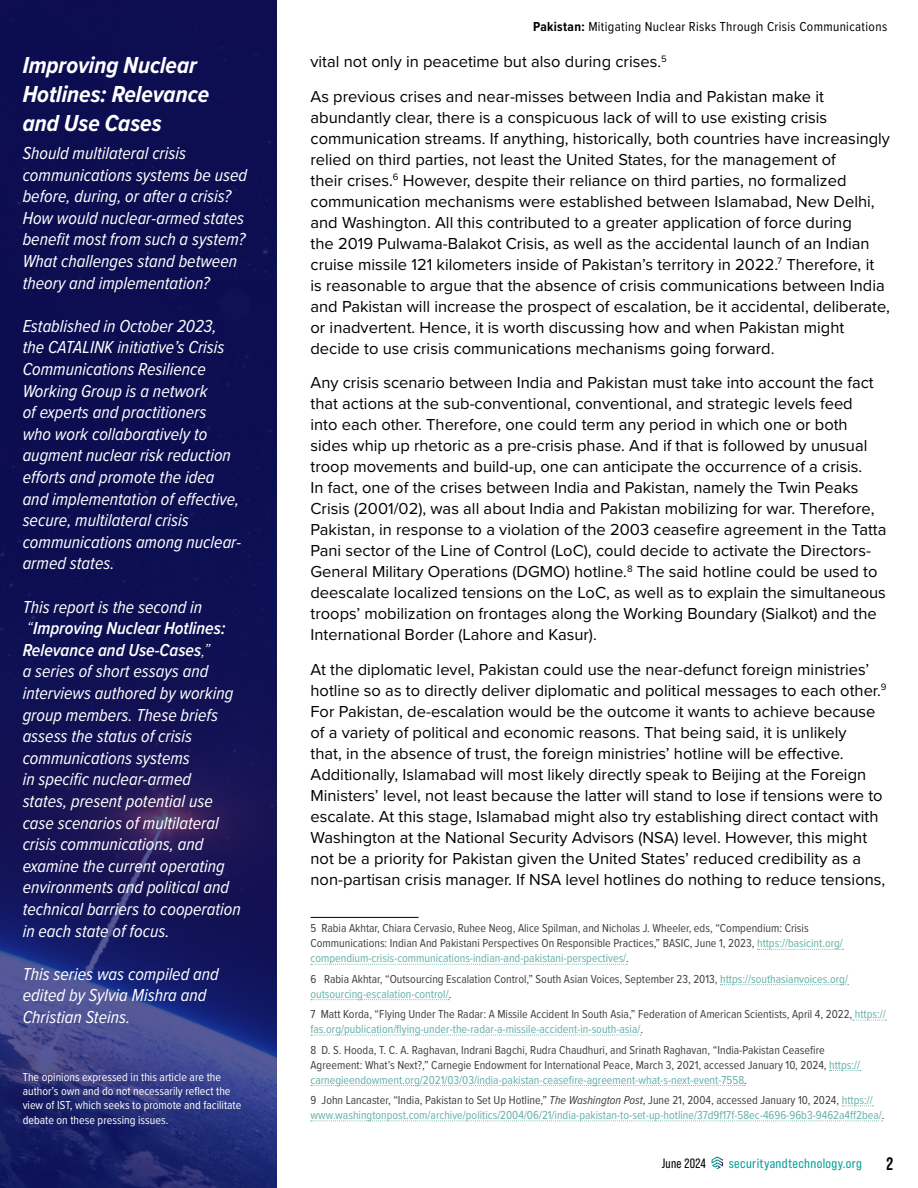
<style>
.page{position:relative;width:918px;height:1188px;background:#fff}
.page>*{position:absolute;margin:0;border:0;box-sizing:border-box;transform-origin:0 0}
.t1{font:italic 700 24px/28.8px "Proxima Nova Cond";color:#fff}
.t2{font:italic 18px/21.6px "Proxima Nova Cond";color:#fff}
.t3{font:italic 600 18px/21.6px "Proxima Nova Cond";color:#fff}
.t4{font:700 18px "Bebas Neue Pro";color:#000}
.t5{font:16.5px/21px "Proxima Nova";color:#000}
.t6{font:13.5px "Proxima Nova Cond";letter-spacing:.025em;color:#000}
.t7{font:13.5px "Bebas Neue Pro Sm E Rg";letter-spacing:.025em;color:#00a099}
.t8{font:13.5px "Bebas Neue Pro";letter-spacing:.025em;color:#000}
.footnotes{font:12px/15px "Proxima Nova Cond";color:#404040}
.footnotes-2{font:12px/15px "Proxima Nova Cond";color:#64b1a7}
.t9{font:12px/14.4px "Proxima Nova Cond";color:#fff}
.s1{font-weight:300}
.s2{font-weight:700}
.s3{color:#64b1a7}
.s4{color:#404040}
.s5{font-style:italic;color:#404040}
</style>
<div class="page">
<svg style="left:712px;top:1156px;width:11px;height:13px"></svg>
<hr style="left:310px;top:917px;width:108px;height:1px;background:#000">
<svg style="left:757px;top:949px;width:87px;height:1px"></svg>
<svg style="left:311px;top:964px;width:316px;height:1px"></svg>
<svg style="left:720px;top:984px;width:129px;height:1px"></svg>
<svg style="left:311px;top:999px;width:138px;height:1px"></svg>
<svg style="left:853px;top:1020px;width:34px;height:1px"></svg>
<svg style="left:311px;top:1035px;width:330px;height:1px"></svg>
<svg style="left:830px;top:1070px;width:31px;height:1px"></svg>
<svg style="left:311px;top:1085px;width:434px;height:1px"></svg>
<svg style="left:842px;top:1106px;width:31px;height:1px"></svg>
<svg style="left:311px;top:1121px;width:571px;height:1px"></svg>
<svg style="left:0;top:0;width:277px;height:1188px;background:#15165b"></svg>
<p class="t1" style="left:23px;top:50px;width:188px">Improving Nuclear<br>Hotlines: Relevance and Use Cases</p>
<p class="t2" style="left:23px;top:141px;width:226px">Should multilateral crisis communications systems be used before, during, or after a crisis?<br>How would nuclear-armed states benefit most from such a system?<br>What challenges stand between theory and implementation?</p>
<p class="t2" style="left:23px;top:314px;width:220px">Established in October 2023, the CATALINK initiative’s Crisis<br>Communications Resilience<br>Working Group is a network<br>of experts and practitioners<br>who work collaboratively to augment nuclear risk reduction efforts and promote the idea and implementation of effective, secure, multilateral crisis communications among nuclear&shy;armed states.</p>
<p class="t2" style="left:23px;top:595px;width:181px">This report is the second in</p>
<p class="t3" style="left:23px;top:617px;width:204px"><span class="s1">“</span>Improving Nuclear Hotlines:<br>Relevance and Use-Cases<span class="s1">,”</span></p>
<p class="t2" style="left:23px;top:660px;width:220px">a series of short essays and interviews authored by working group members. These briefs assess the status of crisis communications systems<br>in specific nuclear-armed<br>states, present potential use case scenarios of multilateral crisis communications, and examine the current operating environments and political and technical barriers to cooperation in each state of focus.</p>
<p class="t2" style="left:23px;top:962px;width:198px">This series was compiled and edited by Sylvia Mishra and<br>Christian Steins.</p>
<p class="t9" style="left:23px;top:1069px;width:220px">The opinions expressed in this article are the author’s own and do not necessarily reflect the view of IST, which seeks to promote and facilitate debate on these pressing issues.</p>
<p class="t6" style="left:533px;top:16px;width:356px"><span class="s2">Pakistan:</span> Mitigating Nuclear Risks Through Crisis Communications</p>
<p class="t5" style="left:310px;top:50px;width:358px">vital not only in peacetime but also during crises.<sup>5</sup></p>
<p class="t5" style="left:310px;top:85px;width:581px">As previous crises and near-misses between India and Pakistan make it abundantly clear, there is a conspicuous lack of will to use existing crisis communication streams. If anything, historically, both countries have increasingly relied on third parties, not least the United States, for the management of<br>their crises.<sup>6</sup> However, despite their reliance on third parties, no formalized communication mechanisms were established between Islamabad, New Delhi, and Washington. All this contributed to a greater application of force during<br>the 2019 Pulwama-Balakot Crisis, as well as the accidental launch of an Indian cruise missile 121 kilometers inside of Pakistan’s territory in 2022.<sup>7</sup> Therefore, it<br>is reasonable to argue that the absence of crisis communications between India and Pakistan will increase the prospect of escalation, be it accidental, deliberate, or inadvertent. Hence, it is worth discussing how and when Pakistan might decide to use crisis communications mechanisms going forward.</p>
<p class="t5" style="left:310px;top:371px;width:577px">Any crisis scenario between India and Pakistan must take into account the fact that actions at the sub-conventional, conventional, and strategic levels feed<br>into each other. Therefore, one could term any period in which one or both sides whip up rhetoric as a pre-crisis phase. And if that is followed by unusual troop movements and build-up, one can anticipate the occurrence of a crisis.<br>In fact, one of the crises between India and Pakistan, namely the Twin Peaks Crisis (2001/02), was all about India and Pakistan mobilizing for war. Therefore, Pakistan, in response to a violation of the 2003 ceasefire agreement in the Tatta Pani sector of the Line of Control (LoC), could decide to activate the Directors-General Military Operations (DGMO) hotline.<sup>8</sup> The said hotline could be used to deescalate localized tensions on the LoC, as well as to explain the simultaneous troops’ mobilization on frontages along the Working Boundary (Sialkot) and the International Border (Lahore and Kasur).</p>
<p class="t5" style="left:310px;top:658px;width:578px">At the diplomatic level, Pakistan could use the near-defunct foreign ministries’ hotline so as to directly deliver diplomatic and political messages to each other.<sup>9<br></sup>For Pakistan, de-escalation would be the outcome it wants to achieve because of a variety of political and economic reasons. That being said, it is unlikely<br>that, in the absence of trust, the foreign ministries’ hotline will be effective.<br>Additionally, Islamabad will most likely directly speak to Beijing at the Foreign Ministers’ level, not least because the latter will stand to lose if tensions were to escalate. At this stage, Islamabad might also try establishing direct contact with Washington at the National Security Advisors (NSA) level. However, this might not be a priority for Pakistan given the United States’ reduced credibility as a non-partisan crisis manager. If NSA level hotlines do nothing to reduce tensions,</p>
<p class="footnotes" style="left:310px;top:920px;width:534px">5 Rabia Akhtar, Chiara Cervasio, Ruhee Neog, Alice Spilman, and Nicholas J. Wheeler, eds, “Compendium: Crisis<br>Communications: Indian And Pakistani Perspectives On Responsible Practices,” BASIC, June 1, 2023, <span class="s3">https://basicint.org/ compendium-crisis-communications-indian-and-pakistani-perspectives/</span>.</p>
<p class="footnotes" style="left:310px;top:971px;width:539px">6 Rabia Akhtar, “Outsourcing Escalation Control,” South Asian Voices, September 23, 2013, <span class="s3">https://southasianvoices.org/ outsourcing-escalation-control/</span>.</p>
<p class="footnotes" style="left:310px;top:1006px;width:577px">7 Matt Korda, “Flying Under The Radar: A Missile Accident In South Asia,” Federation of American Scientists, April 4, 2022, <span class="s3">https:// fas.org/publication/flying-under-the-radar-a-missile-accident-in-south-asia/</span>.</p>
<p class="footnotes" style="left:310px;top:1042px;width:551px">8 D. S. Hooda, T. C. A. Raghavan, Indrani Bagchi, Rudra Chaudhuri, and Srinath Raghavan, “India-Pakistan Ceasefire<br>Agreement: What’s Next?,” Carnegie Endowment for International Peace, March 3, 2021, accessed January 10, 2024, <span class="s3">https:// carnegieendowment.org/2021/03/03/india-pakistan-ceasefire-agreement-what-s-next-event-7558</span>.</p>
<p class="footnotes-2" style="left:310px;top:1092px;width:576px"><span class="s4">9 John Lancaster, “India, Pakistan to Set Up Hotline,”</span> <span class="s5">The Washington Post</span><span class="s4">, June 21, 2004, accessed January 10, 2024,</span> https:// www.washingtonpost.com/archive/politics/2004/06/21/india-pakistan-to-set-up-hotline/37d9f17f-58ec-4696-96b3-9462a4ff2bea/<span class="s4">.</span></p>
<p class="t8" style="left:662px;top:1155px;width:46px">June 2024</p>
<p class="t7" style="left:729px;top:1155px;width:135px">securityandtechnology.org</p>
<p class="t4" style="left:887px;top:1153px;width:8px">2</p>
</div>
